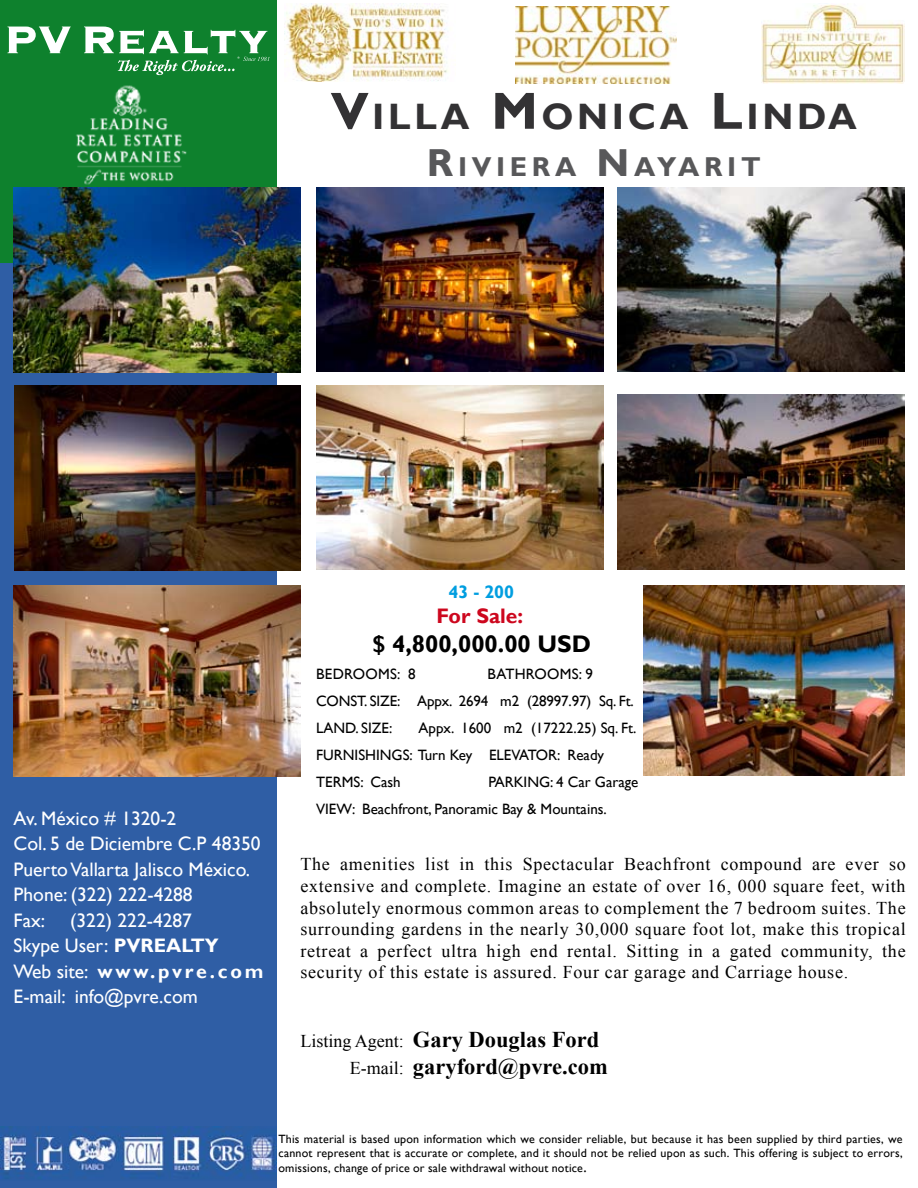
<style>
.page{position:relative;width:918px;height:1188px;background:#fff}
.page>*{position:absolute;margin:0;border:0;box-sizing:border-box;transform-origin:0 0}
.t1{font:700 36.75px "Gill Sans";letter-spacing:.1em;color:#333234}
.t2{font:700 27.3px "Gill Sans";letter-spacing:.17em;color:#58585a}
.t3{font:700 24px "Gill Sans";color:#000}
.t4{font:700 22.5px/27px "Times New Roman";color:#000}
.t5{font:700 21px "Gill Sans";color:#cd071e}
.t6{font:19.5px/25.5px "Gill Sans";color:#fff}
.t7{font:18px/21.6px "Times New Roman";letter-spacing:.04em;color:#000;text-align:justify}
.t8{font:700 18px "Gill Sans";color:#009ee0}
.t9{font:15px/27px "Gill Sans";color:#000}
.t10{font:15px "Gill Sans";letter-spacing:.02em;color:#000}
.t11{font:12px/14.7px "Gill Sans";letter-spacing:.015em;color:#000;text-align:justify}
.s1{font-size:52.5px}
.s2{font-size:39px}
.s3{font-weight:700}
.s4{font-weight:400;font-size:18px}
.s5{font-size:15px}
</style>
<div class="page">
<div style="left:0;top:0;width:276px;height:262px;background:#0e812d"></div>
<div style="left:0;top:264px;width:276px;height:924px;background:#2f5ea5"></div>
<img style="left:76px;top:85px;width:111px;height:100px">
<img style="left:0;top:1127px;width:276px;height:52px">
<svg style="left:7px;top:27px;width:64px;height:26px"></svg>
<svg style="left:84px;top:27px;width:186px;height:48px"></svg>
<img style="left:285px;top:3px;width:164px;height:78px">
<img style="left:516px;top:6px;width:161px;height:78px">
<img style="left:762px;top:4px;width:142px;height:79px">
<img style="left:643px;top:585px;width:261px;height:190px">
<img style="left:617px;top:187px;width:287px;height:185px">
<img style="left:316px;top:386px;width:288px;height:184px">
<img style="left:618px;top:394px;width:286px;height:176px">
<img style="left:14px;top:386px;width:286px;height:184px">
<img style="left:316px;top:187px;width:288px;height:185px">
<img style="left:14px;top:187px;width:286px;height:185px">
<img style="left:14px;top:585px;width:286px;height:192px">
<h1 class="t1" style="left:331px;top:94px;width:528px"><span class="s1">V</span>ILLA <span class="s1">M</span>ONICA <span class="s1">L</span>INDA</h1>
<h2 class="t2" style="left:427px;top:150px;width:335px"><span class="s2">R</span>IVIERA <span class="s2">N</span>AYARIT</h2>
<p class="t6" style="left:14px;top:806px;width:249px">Av. México # 1320-2<br>Col. 5 de Diciembre C.P 48350<br>Puerto Vallarta Jalisco México.<br>Phone: (322) 222-4288<br>Fax:</p>
<p class="t6" style="left:14px;top:908px;width:251px;text-indent:57px">(322) 222-4287<br>Skype User: <span class="s3">PVREALTY<br></span>Web site: <span class="s3">www.pvre.com<br></span>E-mail: info@pvre.com</p>
<p class="t8" style="left:448px;top:581px;width:67px">43 - 200</p>
<p class="t5" style="left:437px;top:603px;width:88px">For Sale:</p>
<h3 class="t3" style="left:372px;top:629px;width:220px">$ 4,800,000.00 USD</h3>
<p class="t10" style="left:316px;top:665px;width:101px">BEDROOMS: 8</p>
<p class="t9" style="left:316px;top:661px;width:319px;text-indent:171px">BATHROOMS: 9<br>CONST. SIZE: Appx. 2694 m2 (28997.97) Sq. Ft.<br>LAND. SIZE:</p>
<p class="t9" style="left:316px;top:715px;width:322px;text-indent:102px">Appx. 1600 m2 (17222.25) Sq. Ft.<br>FURNISHINGS: Turn Key ELEVATOR: Ready<br>TERMS: Cash</p>
<p class="t9" style="left:316px;top:769px;width:324px;text-indent:172px">PARKING: 4 Car Garage<br>VIEW: Beachfront, Panoramic Bay &amp; Mountains.</p>
<p class="t7" style="left:300px;top:853px;width:607px">The amenities list in this Spectacular Beachfront compound are ever so extensive and complete. Imagine an estate of over 16, 000 square feet, with absolutely enormous common areas to complement the 7 bedroom suites. The surrounding gardens in the nearly 30,000 square foot lot, make this tropical retreat a perfect ultra high end rental. Sitting in a gated community, the security of this estate is assured. Four car garage and Carriage house.</p>
<p class="t4" style="left:350px;top:1025px;width:259px;text-indent:-50px"><span class="s4">Listing Agent:</span> Gary Douglas Ford<br><span class="s4">E-mail:</span> garyford@pvre.com</p>
<p class="t11" style="left:279px;top:1132px;width:626px">This material is based upon information which we consider reliable, but because it has been supplied by third parties, we cannot represent that is accurate or complete, and it should not be relied upon as such. This offering is subject to errors, omissions, change of price or sale withdrawal without notice<span class="s5">.</span></p>
</div>
